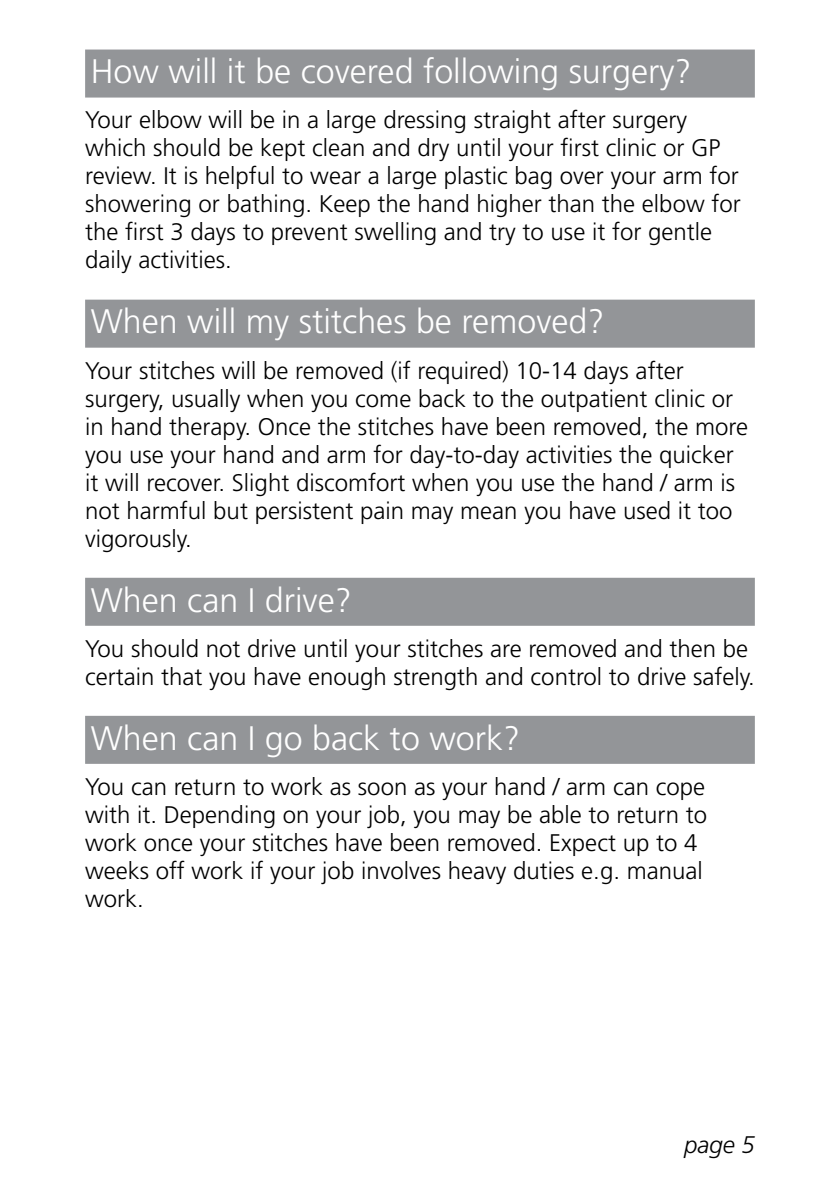
<style>
.page{position:relative;width:840px;height:1191px;background:#fff}
.page>*{position:absolute;margin:0;border:0;box-sizing:border-box;transform-origin:0 0}
.t1{font:300 34px "Frutiger";color:#fff}
.t2{font:300 24px/28px "Frutiger";color:#000}
.t3{font:italic 300 24px "Frutiger";color:#000}
</style>
<div class="page">
<div style="left:85px;top:50px;width:669px;height:48px;background:#939598"></div>
<div style="left:85px;top:300px;width:669px;height:48px;background:#939598"></div>
<div style="left:85px;top:578px;width:669px;height:48px;background:#939598"></div>
<div style="left:85px;top:716px;width:669px;height:48px;background:#939598"></div>
<h1 class="t1" style="left:91px;top:52px;width:602px">How will it be covered following surgery?</h1>
<p class="t2" style="left:85px;top:106px;width:656px">Your elbow will be in a large dressing straight after surgery which should be kept clean and dry until your first clinic or GP review. It is helpful to wear a large plastic bag over your arm for showering or bathing. Keep the hand higher than the elbow for the first 3 days to prevent swelling and try to use it for gentle daily activities.</p>
<h1 class="t1" style="left:91px;top:302px;width:515px">When will my stitches be removed?</h1>
<p class="t2" style="left:85px;top:356px;width:664px">Your stitches will be removed (if required) 10-14 days after surgery, usually when you come back to the outpatient clinic or in hand therapy. Once the stitches have been removed, the more you use your hand and arm for day-to-day activities the quicker it will recover. Slight discomfort when you use the hand / arm is not harmful but persistent pain may mean you have used it too vigorously.</p>
<h1 class="t1" style="left:91px;top:580px;width:262px">When can I drive?</h1>
<p class="t2" style="left:85px;top:634px;width:671px">You should not drive until your stitches are removed and then be certain that you have enough strength and control to drive safely.</p>
<h1 class="t1" style="left:91px;top:718px;width:430px">When can I go back to work?</h1>
<p class="t2" style="left:85px;top:772px;width:623px">You can return to work as soon as your hand / arm can cope with it. Depending on your job, you may be able to return to work once your stitches have been removed. Expect up to 4 weeks off work if your job involves heavy duties e.g. manual work.</p>
<p class="t3" style="left:683px;top:1131px;width:72px">page 5</p>
</div>
